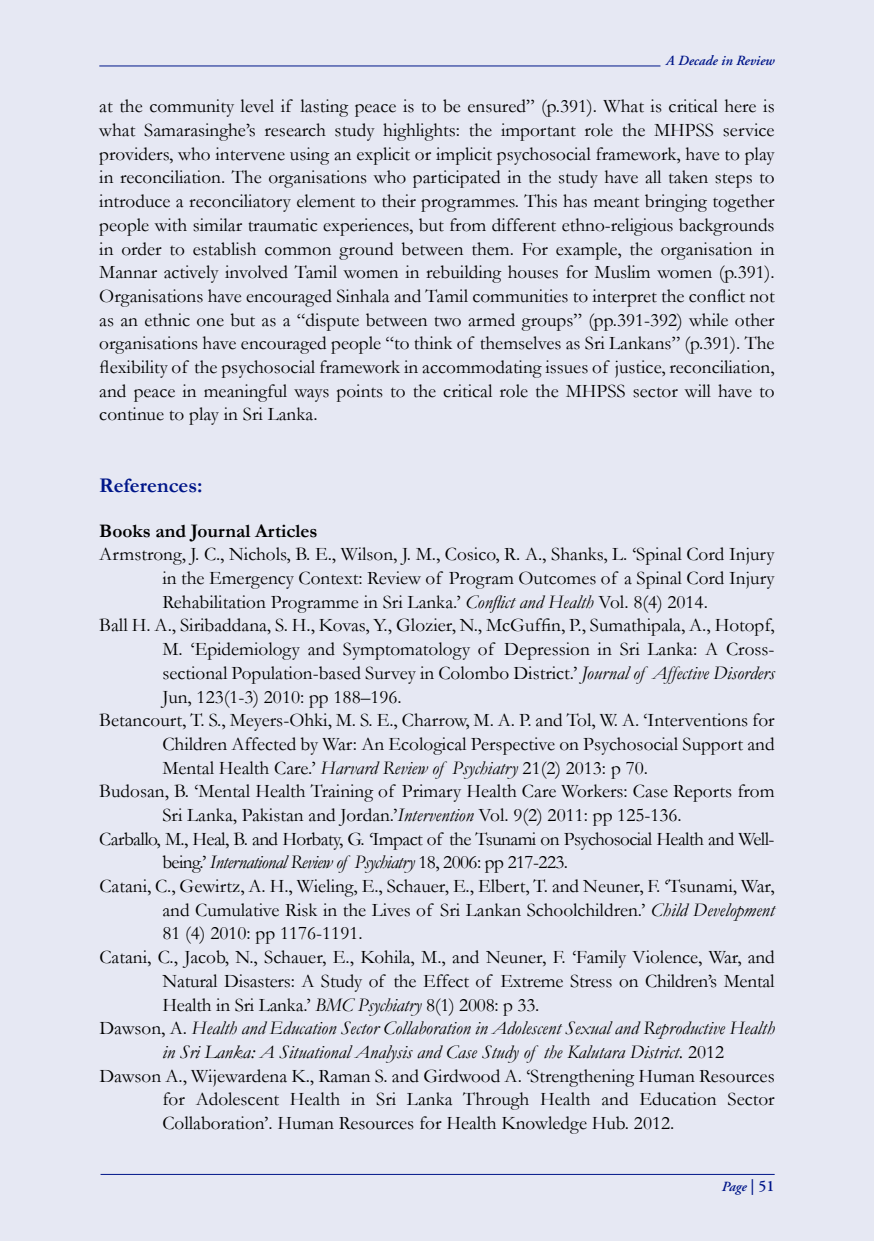
<style>
.page{position:relative;width:874px;height:1241px;background:#fff}
.page>*{position:absolute;margin:0;border:0;box-sizing:border-box;transform-origin:0 0}
.t1{font:700 21px "Garamond";color:#001689}
.t2{font:19.25px/23.6px "Garamond";color:#000;text-align:justify}
.t3{font:italic 19.25px "Garamond";color:#000}
.t4{font:19.25px "Garamond";letter-spacing:-.03em;color:#000}
.t5{font:italic 19.25px "Garamond";letter-spacing:-.03em;color:#000}
.t6{font:700 19.25px "Garamond";color:#000}
.t7{font:italic 600 14px "Adobe Garamond";color:#001689}
.s1{font-style:italic}
.s2{font-style:normal}
.s3{font-style:normal;font-size:15.75px}
</style>
<div class="page">
<div style="left:0;top:0;width:873px;height:1240px;background:#e6e8f3"></div>
<hr style="left:100px;top:1173px;width:674px;height:1px;background:#001689">
<hr style="left:99px;top:65px;width:561px;height:1px;background:#001689">
<p class="t7" style="left:665px;top:52px;width:110px">A Decade in Review</p>
<p class="t2" style="left:99px;top:94px;width:676px">at the community level if lasting peace is to be ensured” (p.391). What is critical here is what Samarasinghe’s research study highlights: the important role the MHPSS service providers, who intervene using an explicit or implicit psychosocial framework, have to play in reconciliation. The organisations who participated in the study have all taken steps to introduce a reconciliatory element to their programmes. This has meant bringing together people with similar traumatic experiences, but from different ethno-religious backgrounds in order to establish common ground between them. For example, the organisation in Mannar actively involved Tamil women in rebuilding houses for Muslim women (p.391).<br>Organisations have encouraged Sinhala and Tamil communities to interpret the conflict not as an ethnic one but as a “dispute between two armed groups” (pp.391-392) while other organisations have encouraged people “to think of themselves as Sri Lankans” (p.391). The flexibility of the psychosocial framework in accommodating issues of justice, reconciliation, and peace in meaningful ways points to the critical role the MHPSS sector will have to continue to play in Sri Lanka.</p>
<p class="t1" style="left:99px;top:472px;width:105px">References:</p>
<p class="t6" style="left:99px;top:519px;width:220px">Books and Journal Articles</p>
<p class="t2" style="left:99px;top:542px;width:676px">Armstrong, J. C., Nichols, B. E., Wilson, J. M., Cosico, R. A., Shanks, L. ‘Spinal Cord Injury</p>
<p class="t2" style="left:162px;top:566px;width:613px">in the Emergency Context: Review of Program Outcomes of a Spinal Cord Injury</p>
<p class="t2" style="left:162px;top:589px;width:546px">Rehabilitation Programme in Sri Lanka.’ <span class="s1">Conflict and Health</span> Vol. 8(4) 2014.</p>
<p class="t2" style="left:99px;top:613px;width:676px">Ball H. A., Siribaddana, S. H., Kovas, Y., Glozier, N., McGuffin, P., Sumathipala, A., Hotopf,</p>
<p class="t2" style="left:162px;top:637px;width:613px">M. ‘Epidemiology and Symptomatology of Depression in Sri Lanka: A Cross-</p>
<p class="t2" style="left:162px;top:660px;width:613px">sectional Population-based Survey in Colombo District.’ <span class="s1">Journal of Affective Disorders</span></p>
<p class="t2" style="left:162px;top:684px;width:241px">Jun, 123(1-3) 2010: pp 188–196.</p>
<p class="t2" style="left:99px;top:708px;width:676px">Betancourt, T. S., Meyers-Ohki, M. S. E., Charrow, M. A. P. and Tol, W. A. ‘Interventions for</p>
<p class="t2" style="left:162px;top:731px;width:613px">Children Affected by War: An Ecological Perspective on Psychosocial Support and</p>
<p class="t2" style="left:162px;top:755px;width:487px">Mental Health Care.’ <span class="s1">Harvard Review of Psychiatry</span> 21(2) 2013: p 70.</p>
<p class="t2" style="left:99px;top:779px;width:676px">Budosan, B. ‘Mental Health Training of Primary Health Care Workers: Case Reports from</p>
<p class="t2" style="left:162px;top:802px;width:520px">Sri Lanka, Pakistan and Jordan.’<span class="s1">Intervention</span> Vol. 9(2) 2011: pp 125-136.</p>
<p class="t4" style="left:99px;top:827px;width:676px">Carballo, M., Heal, B. and Horbaty, G. ‘Impact of the Tsunami on Psychosocial Health and Well-</p>
<p class="t5" style="left:162px;top:850px;width:407px"><span class="s2">being.’</span> International Review of Psychiatry <span class="s2">18, 2006: pp 217-223.</span></p>
<p class="t2" style="left:99px;top:873px;width:676px">Catani, C., Gewirtz, A. H., Wieling, E., Schauer, E., Elbert, T. and Neuner, F. ‘Tsunami, War,</p>
<p class="t2" style="left:162px;top:897px;width:613px">and Cumulative Risk in the Lives of Sri Lankan Schoolchildren.’ <span class="s1">Child Development</span></p>
<p class="t2" style="left:162px;top:921px;width:202px">81 (4) 2010: pp 1176-1191.</p>
<p class="t2" style="left:99px;top:944px;width:676px">Catani, C., Jacob, N., Schauer, E., Kohila, M., and Neuner, F. ‘Family Violence, War, and</p>
<p class="t2" style="left:162px;top:968px;width:613px">Natural Disasters: A Study of the Effect of Extreme Stress on Children’s Mental</p>
<p class="t2" style="left:162px;top:992px;width:378px">Health in Sri Lanka.’ <span class="s1">BMC Psychiatry</span> 8(1) 2008: p 33.</p>
<p class="t3" style="left:99px;top:1016px;width:676px"><span class="s2">Dawson, A.</span> Health and Education Sector Collaboration in Adolescent Sexual and Reproductive Health</p>
<p class="t3" style="left:162px;top:1040px;width:563px">in Sri Lanka: A Situational Analysis and Case Study of the Kalutara District. <span class="s2">2012</span></p>
<p class="t2" style="left:99px;top:1063px;width:676px">Dawson A., Wijewardena K., Raman S. and Girdwood A. ‘Strengthening Human Resources</p>
<p class="t2" style="left:162px;top:1086px;width:613px">for Adolescent Health in Sri Lanka Through Health and Education Sector</p>
<p class="t2" style="left:162px;top:1110px;width:513px">Collaboration’. Human Resources for Health Knowledge Hub. 2012.</p>
<p class="t7" style="left:721px;top:1178px;width:54px">Page <span class="s3">| 51</span></p>
</div>
